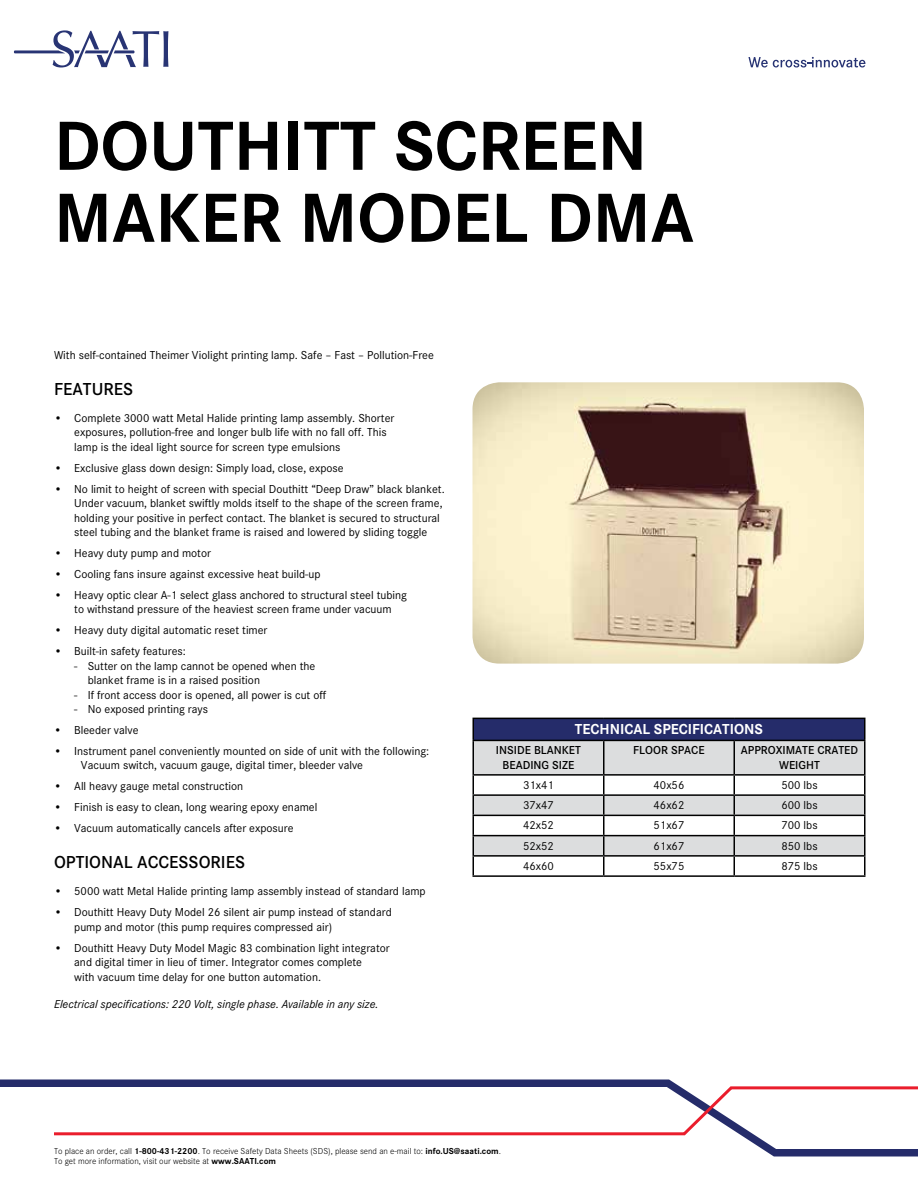
<style>
.page{position:relative;width:918px;height:1188px;background:#fff}
.page>*{position:absolute;margin:0;border:0;box-sizing:border-box;transform-origin:0 0}
.t1{font:700 72px/72px "Corporate S";color:#000}
.t2{font:600 18px "Corporate S";color:#000}
.t3{font:700 15px "Corporate S";color:#fff}
.t4{font:12px/14.4px "Corporate S";color:#000}
.t5{font:italic 12px "Corporate S";color:#000}
.t6{font:600 12px/14.4px "Corporate S";color:#000;text-align:center}
.t7{font:300 9px/10.8px "Corporate S";color:#000}
.s1{font-weight:700}
</style>
<div class="page">
<svg style="left:0;top:1079px;width:918px;height:78px"></svg>
<svg style="left:51px;top:1085px;width:867px;height:52px"></svg>
<svg style="left:14px;top:30px;width:154px;height:37px"></svg>
<svg style="left:748px;top:57px;width:117px;height:11px"></svg>
<img style="left:472px;top:382px;width:392px;height:282px">
<div style="left:473px;top:718px;width:392px;height:22px;background:#252c6a"></div>
<svg style="left:474px;top:741px;width:390px;height:114px;fill:#dcddde"></svg>
<hr style="left:472px;top:718px;width:132px;height:1px;background:#000">
<hr style="left:472px;top:719px;width:2px;height:21px;background:#000">
<hr style="left:604px;top:718px;width:130px;height:1px;background:#000">
<hr style="left:734px;top:718px;width:132px;height:1px;background:#000">
<hr style="left:864px;top:719px;width:2px;height:21px;background:#000">
<hr style="left:472px;top:740px;width:132px;height:1px;background:#000">
<hr style="left:472px;top:741px;width:2px;height:33px;background:#000">
<hr style="left:604px;top:740px;width:130px;height:1px;background:#000">
<hr style="left:603px;top:741px;width:1px;height:33px;background:#000">
<hr style="left:734px;top:740px;width:132px;height:1px;background:#000">
<hr style="left:734px;top:741px;width:1px;height:33px;background:#000">
<hr style="left:864px;top:741px;width:2px;height:33px;background:#000">
<hr style="left:472px;top:774px;width:132px;height:2px;background:#000">
<hr style="left:604px;top:774px;width:130px;height:2px;background:#000">
<hr style="left:734px;top:774px;width:132px;height:2px;background:#000">
<hr style="left:472px;top:794px;width:132px;height:2px;background:#000">
<hr style="left:604px;top:794px;width:130px;height:2px;background:#000">
<hr style="left:734px;top:794px;width:132px;height:2px;background:#000">
<hr style="left:472px;top:815px;width:132px;height:1px;background:#000">
<hr style="left:604px;top:815px;width:130px;height:1px;background:#000">
<hr style="left:734px;top:815px;width:132px;height:1px;background:#000">
<hr style="left:472px;top:835px;width:132px;height:1px;background:#000">
<hr style="left:604px;top:835px;width:130px;height:1px;background:#000">
<hr style="left:734px;top:835px;width:132px;height:1px;background:#000">
<hr style="left:472px;top:855px;width:132px;height:2px;background:#000">
<svg style="left:472px;top:776px;width:2px;height:99px"></svg>
<hr style="left:604px;top:855px;width:130px;height:2px;background:#000">
<svg style="left:603px;top:776px;width:1px;height:99px"></svg>
<hr style="left:734px;top:855px;width:132px;height:2px;background:#000">
<svg style="left:734px;top:776px;width:1px;height:99px"></svg>
<svg style="left:864px;top:776px;width:2px;height:99px"></svg>
<hr style="left:472px;top:875px;width:132px;height:2px;background:#000">
<hr style="left:604px;top:875px;width:130px;height:2px;background:#000">
<hr style="left:734px;top:875px;width:132px;height:2px;background:#000">
<h1 class="t1" style="left:54px;top:111px;width:642px">DOUTHITT SCREEN<br>MAKER MODEL DMA</h1>
<p class="t4" style="left:54px;top:348px;width:381px">With self-contained Theimer Violight printing lamp. Safe – Fast – Pollution-Free</p>
<h2 class="t2" style="left:54px;top:379px;width:81px">FEATURES</h2>
<p class="t4" style="left:74px;top:411px;width:322px;text-indent:-20px">• Complete 3000 watt Metal Halide printing lamp assembly. Shorter exposures, pollution-free and longer bulb life with no fall off. This lamp is the ideal light source for screen type emulsions</p>
<p class="t4" style="left:54px;top:461px;width:291px">• Exclusive glass down design: Simply load, close, expose</p>
<p class="t4" style="left:74px;top:482px;width:372px;text-indent:-20px">• No limit to height of screen with special Douthitt “Deep Draw” black blanket.<br>Under vacuum, blanket swiftly molds itself to the shape of the screen frame, holding your positive in perfect contact. The blanket is secured to structural steel tubing and the blanket frame is raised and lowered by sliding toggle</p>
<p class="t4" style="left:54px;top:546px;width:159px">• Heavy duty pump and motor</p>
<p class="t4" style="left:54px;top:567px;width:268px">• Cooling fans insure against excessive heat build-up</p>
<p class="t4" style="left:54px;top:588px;width:354px;text-align:center">• Heavy optic clear A-1 select glass anchored to structural steel tubing to withstand pressure of the heaviest screen frame under vacuum</p>
<p class="t4" style="left:54px;top:623px;width:215px">• Heavy duty digital automatic reset timer</p>
<p class="t4" style="left:54px;top:644px;width:133px">• Built-in safety features:</p>
<p class="t4" style="left:88px;top:659px;width:229px;text-indent:-14px">- Sutter on the lamp cannot be opened when the blanket frame is in a raised position</p>
<p class="t4" style="left:74px;top:688px;width:254px">- If front access door is opened, all power is cut off</p>
<p class="t4" style="left:74px;top:702px;width:135px">- No exposed printing rays</p>
<p class="t4" style="left:54px;top:723px;width:86px">• Bleeder valve</p>
<p class="t4" style="left:81px;top:744px;width:350px;text-indent:-27px">• Instrument panel conveniently mounted on side of unit with the following:<br>Vacuum switch, vacuum gauge, digital timer, bleeder valve</p>
<p class="t4" style="left:54px;top:779px;width:191px">• All heavy gauge metal construction</p>
<p class="t4" style="left:54px;top:800px;width:265px">• Finish is easy to clean, long wearing epoxy enamel</p>
<p class="t4" style="left:54px;top:821px;width:241px">• Vacuum automatically cancels after exposure</p>
<h2 class="t2" style="left:54px;top:852px;width:193px">OPTIONAL ACCESSORIES</h2>
<p class="t4" style="left:54px;top:884px;width:373px">• 5000 watt Metal Halide printing lamp assembly instead of standard lamp</p>
<p class="t4" style="left:74px;top:905px;width:319px;text-indent:-20px">• Douthitt Heavy Duty Model 26 silent air pump instead of standard pump and motor (this pump requires compressed air)</p>
<p class="t4" style="left:74px;top:941px;width:317px;text-indent:-20px">• Douthitt Heavy Duty Model Magic 83 combination light integrator and digital timer in lieu of timer. Integrator comes complete<br>with vacuum time delay for one button automation.</p>
<p class="t5" style="left:54px;top:997px;width:326px">Electrical specifications: 220 Volt, single phase. Available in any size.</p>
<p class="t3" style="left:575px;top:721px;width:190px">TECHNICAL SPECIFICATIONS</p>
<p class="t6" style="left:496px;top:743px;width:87px">INSIDE BLANKET<br>BEADING SIZE</p>
<p class="t6" style="left:633px;top:743px;width:73px">FLOOR SPACE</p>
<p class="t6" style="left:741px;top:743px;width:119px">APPROXIMATE CRATED<br>WEIGHT</p>
<p class="t4" style="left:523px;top:778px;width:32px">31x41</p>
<p class="t4" style="left:654px;top:778px;width:32px">40x56</p>
<p class="t4" style="left:781px;top:778px;width:38px">500 lbs</p>
<p class="t4" style="left:523px;top:798px;width:32px">37x47</p>
<p class="t4" style="left:654px;top:798px;width:32px">46x62</p>
<p class="t4" style="left:781px;top:798px;width:38px">600 lbs</p>
<p class="t4" style="left:523px;top:818px;width:32px">42x52</p>
<p class="t4" style="left:654px;top:818px;width:32px">51x67</p>
<p class="t4" style="left:781px;top:818px;width:38px">700 lbs</p>
<p class="t4" style="left:523px;top:839px;width:32px">52x52</p>
<p class="t4" style="left:654px;top:839px;width:32px">61x67</p>
<p class="t4" style="left:781px;top:839px;width:38px">850 lbs</p>
<p class="t4" style="left:523px;top:859px;width:32px">46x60</p>
<p class="t4" style="left:654px;top:859px;width:32px">55x75</p>
<p class="t4" style="left:781px;top:859px;width:38px">875 lbs</p>
<p class="t7" style="left:54px;top:1145px;width:449px">To place an order, call <span class="s1">1-800-431-2200</span>. To receive Safety Data Sheets (SDS), please send an e-mail to: <span class="s1">INFO.US@SAATI.COM</span>.<br>To get more information, visit our website at <span class="s1">WWW.SAATI.COM</span></p>
</div>
